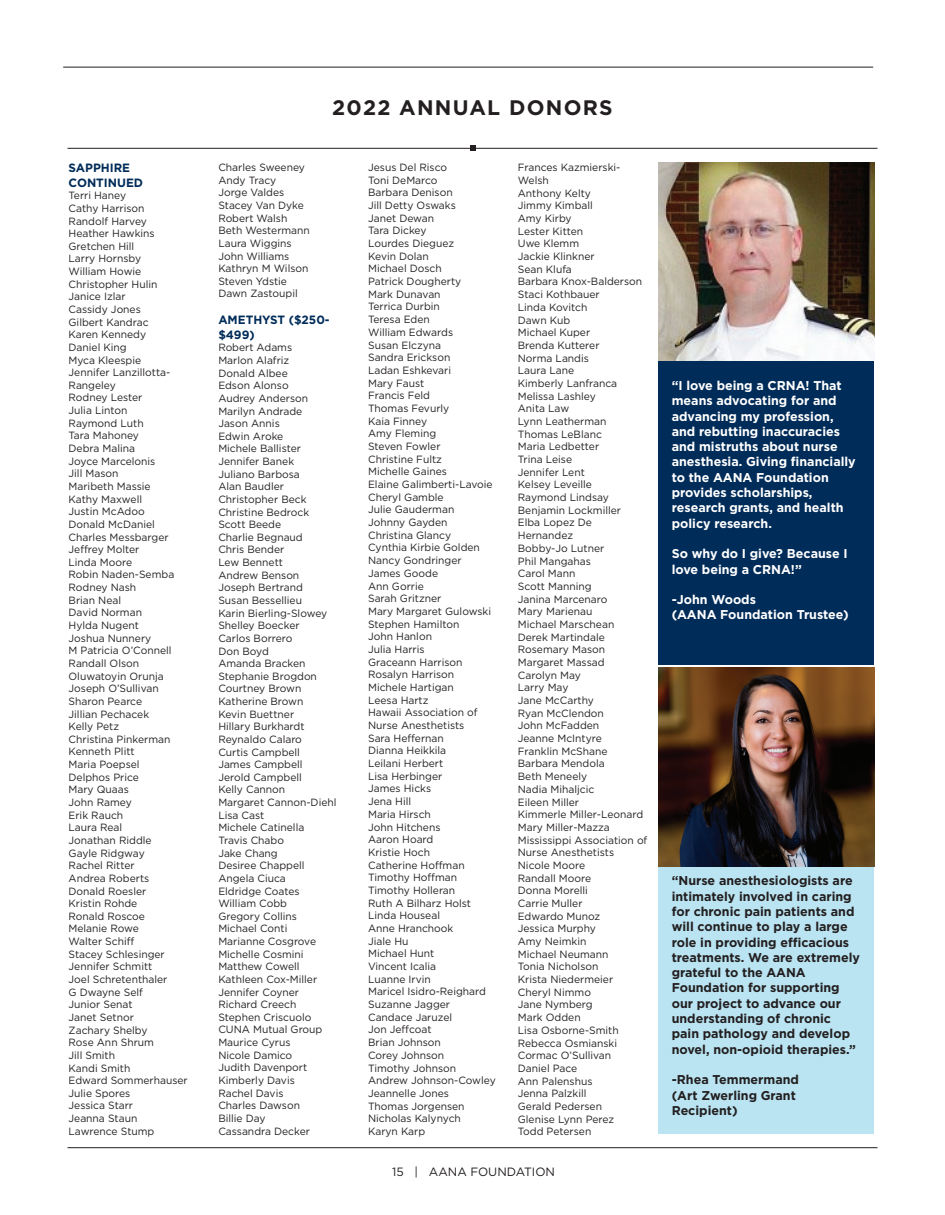
<style>
.page{position:relative;width:945px;height:1215px;background:#fff}
.page>*{position:absolute;margin:0;border:0;box-sizing:border-box;transform-origin:0 0}
.t1{font:700 21px "Gotham";letter-spacing:.06em;color:#231f20}
.t2{font:700 12.75px/15.3px "Gotham";color:#231f20}
.t3{font:700 12.75px/15.3px "Gotham";color:#fff}
.t4{font:700 12px/14.4px "Gotham";color:#002c59}
.t5{font:12px "Gotham";color:#231f20}
.t6{font:10.5px/12.8px "Gotham";color:#231f20}
</style>
<div class="page">
<hr style="left:68px;top:1147px;width:810px;height:1px;background:#231f20">
<hr style="left:63px;top:67px;width:810px;height:1px;background:#231f20">
<hr style="left:68px;top:148px;width:810px;height:1px;background:#231f20">
<svg style="left:470px;top:145px;width:5px;height:6px"></svg>
<div style="left:658px;top:351px;width:216px;height:313px;background:#002c59"></div>
<div style="left:658px;top:673px;width:216px;height:461px;background:#bae4f2"></div>
<img style="left:658px;top:668px;width:216px;height:199px">
<img style="left:658px;top:162px;width:216px;height:199px">
<p class="t4" style="left:69px;top:161px;width:76px">SAPPHIRE<br>CONTINUED</p>
<p class="t6" style="left:69px;top:189px;width:121px">Terri Haney<br>Cathy Harrison<br>Randolf Harvey<br>Heather Hawkins<br>Gretchen Hill<br>Larry Hornsby<br>William Howie<br>Christopher Hulin<br>Janice Izlar<br>Cassidy Jones<br>Gilbert Kandrac<br>Karen Kennedy<br>Daniel King<br>Myca Kleespie<br>Jennifer Lanzillotta-<br>Rangeley<br>Rodney Lester<br>Julia Linton<br>Raymond Luth<br>Tara Mahoney<br>Debra Malina<br>Joyce Marcelonis<br>Jill Mason<br>Maribeth Massie<br>Kathy Maxwell<br>Justin McAdoo<br>Donald McDaniel<br>Charles Messbarger<br>Jeffrey Molter<br>Linda Moore<br>Robin Naden-Semba<br>Rodney Nash<br>Brian Neal<br>David Norman<br>Hylda Nugent<br>Joshua Nunnery<br>M Patricia O’Connell<br>Randall Olson<br>Oluwatoyin Orunja<br>Joseph O’Sullivan<br>Sharon Pearce<br>Jillian Pechacek<br>Kelly Petz<br>Christina Pinkerman<br>Kenneth Plitt<br>Maria Poepsel<br>Delphos Price<br>Mary Quaas<br>John Ramey<br>Erik Rauch<br>Laura Real<br>Jonathan Riddle<br>Gayle Ridgway<br>Rachel Ritter<br>Andrea Roberts<br>Donald Roesler<br>Kristin Rohde<br>Ronald Roscoe<br>Melanie Rowe<br>Walter Schiff<br>Stacey Schlesinger<br>Jennifer Schmitt<br>Joel Schretenthaler<br>G Dwayne Self<br>Junior Senat<br>Janet Setnor<br>Zachary Shelby<br>Rose Ann Shrum<br>Jill Smith<br>Kandi Smith<br>Edward Sommerhauser<br>Julie Spores<br>Jessica Starr<br>Jeanna Staun<br>Lawrence Stump</p>
<h1 class="t1" style="left:332px;top:94px;width:282px">2022 ANNUAL DONORS</h1>
<p class="t6" style="left:218px;top:161px;width:93px">Charles Sweeney<br>Andy Tracy<br>Jorge Valdes<br>Stacey Van Dyke<br>Robert Walsh<br>Beth Westermann<br>Laura Wiggins<br>John Williams<br>Kathryn M Wilson<br>Steven Ydstie<br>Dawn Zastoupil</p>
<p class="t4" style="left:218px;top:313px;width:113px">AMETHYST ($250- $499)</p>
<p class="t6" style="left:218px;top:341px;width:120px">Robert Adams<br>Marlon Alafriz<br>Donald Albee<br>Edson Alonso<br>Audrey Anderson<br>Marilyn Andrade<br>Jason Annis<br>Edwin Aroke<br>Michele Ballister<br>Jennifer Banek<br>Juliano Barbosa<br>Alan Baudler<br>Christopher Beck<br>Christine Bedrock<br>Scott Beede<br>Charlie Begnaud<br>Chris Bender<br>Lew Bennett<br>Andrew Benson<br>Joseph Bertrand<br>Susan Bessellieu<br>Karin Bierling-Slowey<br>Shelley Boecker<br>Carlos Borrero<br>Don Boyd<br>Amanda Bracken<br>Stephanie Brogdon<br>Courtney Brown<br>Katherine Brown<br>Kevin Buettner<br>Hillary Burkhardt<br>Reynaldo Calaro<br>Curtis Campbell<br>James Campbell<br>Jerold Campbell<br>Kelly Cannon<br>Margaret Cannon-Diehl<br>Lisa Cast<br>Michele Catinella<br>Travis Chabo<br>Jake Chang<br>Desiree Chappell<br>Angela Ciuca<br>Eldridge Coates<br>William Cobb<br>Gregory Collins<br>Michael Conti<br>Marianne Cosgrove<br>Michelle Cosmini<br>Matthew Cowell<br>Kathleen Cox-Miller<br>Jennifer Coyner<br>Richard Creech<br>Stephen Criscuolo<br>CUNA Mutual Group<br>Maurice Cyrus<br>Nicole Damico<br>Judith Davenport<br>Kimberly Davis<br>Rachel Davis<br>Charles Dawson<br>Billie Day<br>Cassandra Decker</p>
<p class="t6" style="left:368px;top:161px;width:129px">Jesus Del Risco<br>Toni DeMarco<br>Barbara Denison<br>Jill Detty Oswaks<br>Janet Dewan<br>Tara Dickey<br>Lourdes Dieguez<br>Kevin Dolan<br>Michael Dosch<br>Patrick Dougherty<br>Mark Dunavan<br>Terrica Durbin<br>Teresa Eden<br>William Edwards<br>Susan Elczyna<br>Sandra Erickson<br>Ladan Eshkevari<br>Mary Faust<br>Francis Feld<br>Thomas Fevurly<br>Kaia Finney<br>Amy Fleming<br>Steven Fowler<br>Christine Fultz<br>Michelle Gaines<br>Elaine Galimberti-Lavoie<br>Cheryl Gamble<br>Julie Gauderman<br>Johnny Gayden<br>Christina Glancy<br>Cynthia Kirbie Golden<br>Nancy Gondringer<br>James Goode<br>Ann Gorrie<br>Sarah Gritzner<br>Mary Margaret Gulowski<br>Stephen Hamilton<br>John Hanlon<br>Julia Harris<br>Graceann Harrison<br>Rosalyn Harrison<br>Michele Hartigan<br>Leesa Hartz<br>Hawaii Association of<br>Nurse Anesthetists<br>Sara Heffernan<br>Dianna Heikkila<br>Leilani Herbert<br>Lisa Herbinger<br>James Hicks<br>Jena Hill<br>Maria Hirsch<br>John Hitchens<br>Aaron Hoard<br>Kristie Hoch<br>Catherine Hoffman<br>Timothy Hoffman<br>Timothy Holleran<br>Ruth A Bilharz Holst<br>Linda Houseal<br>Anne Hranchook<br>Jiale Hu<br>Michael Hunt<br>Vincent Icalia<br>Luanne Irvin<br>Maricel Isidro-Reighard<br>Suzanne Jagger<br>Candace Jaruzel<br>Jon Jeffcoat<br>Brian Johnson<br>Corey Johnson<br>Timothy Johnson<br>Andrew Johnson-Cowley<br>Jeannelle Jones<br>Thomas Jorgensen<br>Nicholas Kalynych<br>Karyn Karp</p>
<p class="t6" style="left:518px;top:161px;width:131px">Frances Kazmierski-<br>Welsh<br>Anthony Kelty<br>Jimmy Kimball<br>Amy Kirby<br>Lester Kitten<br>Uwe Klemm<br>Jackie Klinkner<br>Sean Klufa<br>Barbara Knox-Balderson<br>Staci Kothbauer<br>Linda Kovitch<br>Dawn Kub<br>Michael Kuper<br>Brenda Kutterer<br>Norma Landis<br>Laura Lane<br>Kimberly Lanfranca<br>Melissa Lashley<br>Anita Law<br>Lynn Leatherman<br>Thomas LeBlanc<br>Maria Ledbetter<br>Trina Leise<br>Jennifer Lent<br>Kelsey Leveille<br>Raymond Lindsay<br>Benjamin Lockmiller<br>Elba Lopez De<br>Hernandez<br>Bobby-Jo Lutner<br>Phil Mangahas<br>Carol Mann<br>Scott Manning<br>Janina Marcenaro<br>Mary Marienau<br>Michael Marschean<br>Derek Martindale<br>Rosemary Mason<br>Margaret Massad<br>Carolyn May<br>Larry May<br>Jane McCarthy<br>Ryan McClendon<br>John McFadden<br>Jeanne McIntyre<br>Franklin McShane<br>Barbara Mendola<br>Beth Meneely<br>Nadia Mihaljcic<br>Eileen Miller<br>Kimmerle Miller-Leonard<br>Mary Miller-Mazza<br>Mississippi Association of<br>Nurse Anesthetists<br>Nicole Moore<br>Randall Moore<br>Donna Morelli<br>Carrie Muller<br>Edwardo Munoz<br>Jessica Murphy<br>Amy Neimkin<br>Michael Neumann<br>Tonia Nicholson<br>Krista Niedermeier<br>Cheryl Nimmo<br>Jane Nymberg<br>Mark Odden<br>Lisa Osborne-Smith<br>Rebecca Osmianski<br>Cormac O’Sullivan<br>Daniel Pace<br>Ann Palenshus<br>Jenna Palzkill<br>Gerald Pedersen<br>Glenise Lynn Perez<br>Todd Petersen</p>
<p class="t5" style="left:392px;top:1164px;width:164px">15 | AANA FOUNDATION</p>
<p class="t3" style="left:672px;top:378px;width:186px">“I love being a CRNA! That means advocating for and advancing my profession, and rebutting inaccuracies and mistruths about nurse anesthesia. Giving fi nancially to the AANA Foundation provides scholarships, research grants, and health policy research.</p>
<p class="t3" style="left:672px;top:546px;width:177px">So why do I give? Because I love being a CRNA!”</p>
<p class="t3" style="left:672px;top:592px;width:178px">-John Woods<br>(AANA Foundation Trustee)</p>
<p class="t2" style="left:672px;top:873px;width:190px">“Nurse anesthesiologists are intimately involved in caring for chronic pain patients and will continue to play a large role in providing efficacious treatments. We are extremely grateful to the AANA<br>Foundation for supporting our project to advance our understanding of chronic pain pathology and develop novel, non-opioid therapies.”</p>
<p class="t2" style="left:672px;top:1072px;width:129px">-Rhea Temmermand (Art Zwerling Grant<br>Recipient)</p>
</div>
